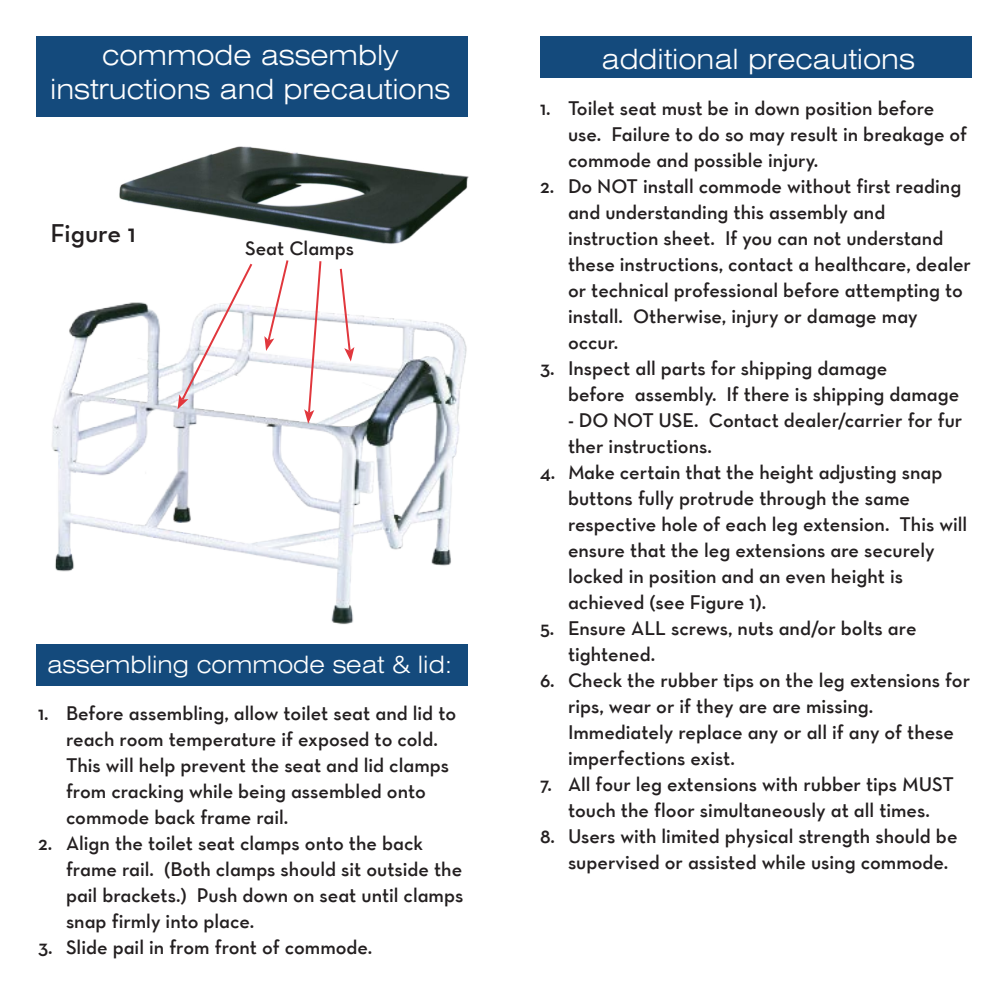
<style>
.page{position:relative;width:1008px;height:1008px;background:#fff}
.page>*{position:absolute;margin:0;border:0;box-sizing:border-box;transform-origin:0 0}
.t1{font:300 expanded 28px "Swiss 721 BT";color:#fff}
.Copy_of_Normal{font:26px "Neutraface Text TT Demi Alt";color:#231f20}
.t2{font:300 expanded 24px "Swiss 721 BT";color:#fff}
.Copy_of_Normal-2{font:20px/26px "Neutraface Text TT Demi Alt";color:#231f20}
</style>
<div class="page">
<div style="left:36px;top:644px;width:432px;height:42px;background:#144a7c"></div>
<div style="left:36px;top:36px;width:432px;height:81px;background:#144a7c"></div>
<img style="left:52px;top:302px;width:415px;height:323px">
<svg style="left:339px;top:268px;width:15px;height:94px"></svg>
<svg style="left:264px;top:260px;width:26px;height:91px"></svg>
<img style="left:119px;top:146px;width:350px;height:98px">
<svg style="left:178px;top:263px;width:76px;height:146px"></svg>
<svg style="left:304px;top:261px;width:19px;height:163px"></svg>
<div style="left:540px;top:36px;width:432px;height:42px;background:#144a7c"></div>
<p class="t1" style="left:102px;top:38px;width:298px">commode assembly</p>
<p class="t1" style="left:50px;top:72px;width:402px">instructions and precautions</p>
<p class="Copy_of_Normal" style="left:50px;top:217px;width:87px">Figure 1</p>
<p class="Copy_of_Normal-2" style="left:245px;top:235px;width:110px">Seat Clamps</p>
<p class="t2" style="left:47px;top:651px;width:407px">assembling commode seat &amp; lid:</p>
<p class="Copy_of_Normal-2" style="left:66px;top:700px;width:392px;text-indent:-28px">1. Before assembling, allow toilet seat and lid to reach room temperature if exposed to cold.<br>This will help prevent the seat and lid clamps from cracking while being assembled onto commode back frame rail.</p>
<p class="Copy_of_Normal-2" style="left:66px;top:830px;width:399px;text-indent:-28px">2. Align the toilet seat clamps onto the back frame rail. (Both clamps should sit outside the pail brackets.) Push down on seat until clamps snap firmly into place.</p>
<p class="Copy_of_Normal-2" style="left:38px;top:934px;width:336px">3. Slide pail in from front of commode.</p>
<p class="t1" style="left:602px;top:42px;width:315px">additional precautions</p>
<p class="Copy_of_Normal-2" style="left:568px;top:95px;width:401px;text-indent:-28px">1. Toilet seat must be in down position before use. Failure to do so may result in breakage of commode and possible injury.</p>
<p class="Copy_of_Normal-2" style="left:568px;top:173px;width:395px;text-indent:-28px">2. Do NOT install commode without first reading and understanding this assembly and</p>
<p class="Copy_of_Normal-2" style="left:568px;top:225px;width:405px">instruction sheet. If you can not understand these instructions, contact a healthcare, dealer or technical professional before attempting to install. Otherwise, injury or damage may occur.</p>
<p class="Copy_of_Normal-2" style="left:568px;top:355px;width:393px;text-indent:-28px">3. Inspect all parts for shipping damage<br>before assembly. If there is shipping damage</p>
<p class="Copy_of_Normal-2" style="left:568px;top:407px;width:396px">- DO NOT USE. Contact dealer/carrier for fur ther instructions.</p>
<p class="Copy_of_Normal-2" style="left:568px;top:459px;width:401px;text-indent:-28px">4. Make certain that the height adjusting snap buttons fully protrude through the same respective hole of each leg extension. This will ensure that the leg extensions are securely locked in position and an even height is achieved (see Figure 1).</p>
<p class="Copy_of_Normal-2" style="left:540px;top:615px;width:378px">5. Ensure ALL screws, nuts and/or bolts are</p>
<p class="Copy_of_Normal-2" style="left:568px;top:641px;width:89px">tightened.</p>
<p class="Copy_of_Normal-2" style="left:568px;top:667px;width:404px;text-indent:-28px">6. Check the rubber tips on the leg extensions for rips, wear or if they are are missing.<br>Immediately replace any or all if any of these imperfections exist.</p>
<p class="Copy_of_Normal-2" style="left:540px;top:771px;width:415px;text-align:center">7. All four leg extensions with rubber tips MUST touch the floor simultaneously at all times.</p>
<p class="Copy_of_Normal-2" style="left:568px;top:823px;width:391px;text-indent:-28px">8. Users with limited physical strength should be supervised or assisted while using commode.</p>
</div>
